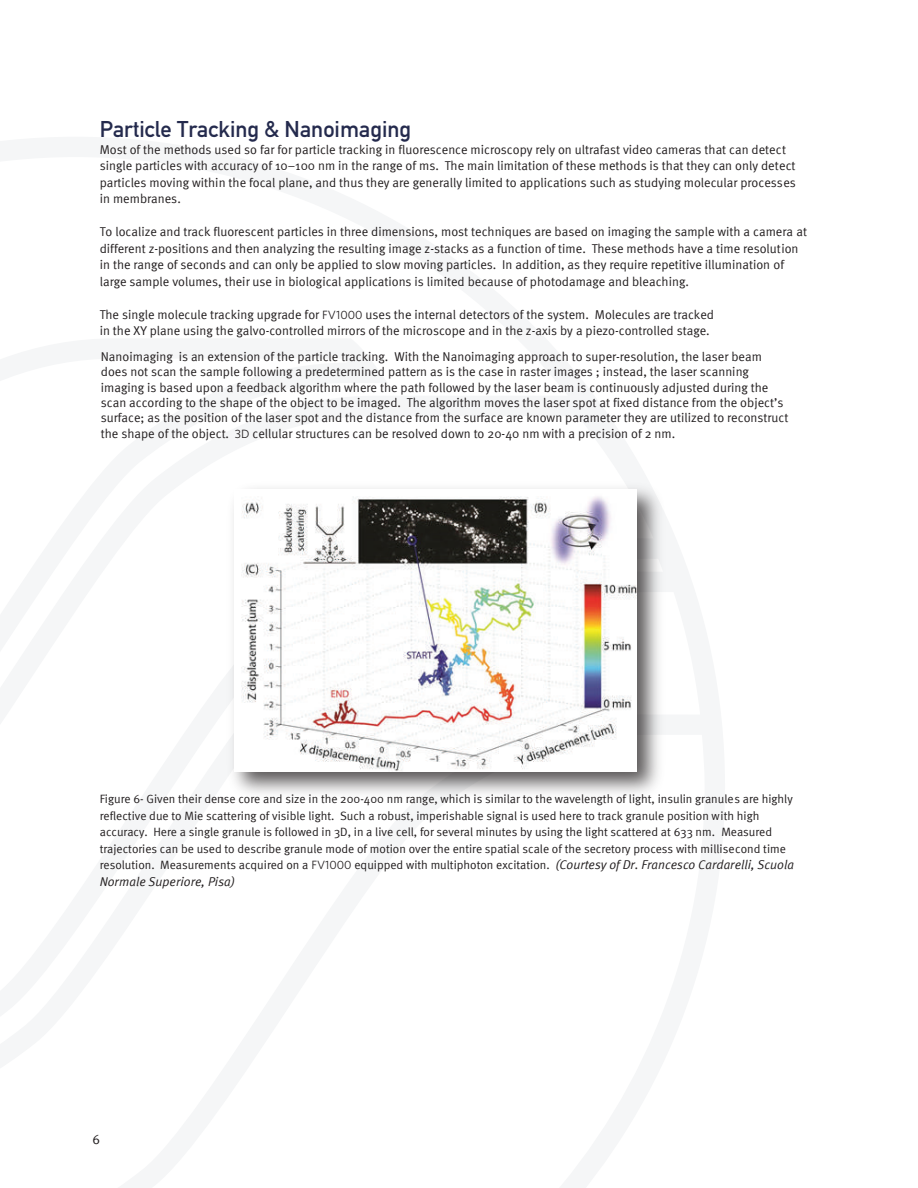
<style>
.page{position:relative;width:918px;height:1188px;background:#fff}
.page>*{position:absolute;margin:0;border:0;box-sizing:border-box;transform-origin:0 0}
.t1{font:22.5px "DIN Mittelschrift Std";color:#242a4d}
.t2{font:13.5px "Meta Normal";color:#231f20}
.t3{font:12.75px/16.5px "Meta Normal";color:#231f20}
.t4{font:italic 12.75px "Meta Normal LF";color:#231f20}
.t5{font:12px/16.5px "Meta Normal";color:#231f20}
.s1{font-family:"Whitney";font-size:12px}
.s2{font-family:"Whitney"}
.s3{font-family:"Meta Normal LF";font-style:italic;font-size:12.75px}
</style>
<div class="page">
<img style="left:226px;top:481px;width:440px;height:319px">
<img style="left:234px;top:489px;width:402px;height:282px">
<h1 class="t1" style="left:100px;top:116px;width:313px">Particle Tracking &amp; Nanoimaging</h1>
<p class="t3" style="left:100px;top:141px;width:698px">Most of the methods used so far for particle tracking in fluorescence microscopy rely on ultrafast video cameras that can detect single particles with accuracy of 10–100 nm in the range of ms. The main limitation of these methods is that they can only detect particles moving within the focal plane, and thus they are generally limited to applications such as studying molecular processes in membranes.</p>
<p class="t3" style="left:100px;top:223px;width:709px">To localize and track fluorescent particles in three dimensions, most techniques are based on imaging the sample with a camera at different z-positions and then analyzing the resulting image z-stacks as a function of time. These methods have a time resolution in the range of seconds and can only be applied to slow moving particles. In addition, as they require repetitive illumination of large sample volumes, their use in biological applications is limited because of photodamage and bleaching.</p>
<p class="t3" style="left:100px;top:306px;width:616px">The single molecule tracking upgrade for <span class="s1">FV1000</span> uses the internal detectors of the system. Molecules are tracked in the XY plane using the galvo-controlled mirrors of the microscope and in the z-axis by a piezo-controlled stage.</p>
<p class="t3" style="left:101px;top:349px;width:689px;line-height:15.3px">Nanoimaging is an extension of the particle tracking. With the Nanoimaging approach to super-resolution, the laser beam does not scan the sample following a predetermined pattern as is the case in raster images ; instead, the laser scanning imaging is based upon a feedback algorithm where the path followed by the laser beam is continuously adjusted during the scan according to the shape of the object to be imaged. The algorithm moves the laser spot at fixed distance from the object’s surface; as the position of the laser spot and the distance from the surface are known parameter they are utilized to reconstruct the shape of the object. <span class="s1">3D</span> cellular structures can be resolved down to 20-40 nm with a precision of 2 nm.</p>
<p class="t5" style="left:100px;top:791px;width:696px">Figure 6- Given their dense core and size in the 200-400 nm range, which is similar to the wavelength of light, insulin granules are highly reflective due to Mie scattering of visible light. Such a robust, imperishable signal is used here to track granule position with high accuracy. Here a single granule is followed in 3D, in a live cell, for several minutes by using the light scattered at 633 nm. Measured trajectories can be used to describe granule mode of motion over the entire spatial scale of the secretory process with millisecond time resolution. Measurements acquired on a <span class="s2">FV1000</span> equipped with multiphoton excitation. <span class="s3">(Courtesy of Dr. Francesco Cardarelli, Scuola</span></p>
<p class="t4" style="left:100px;top:874px;width:137px">Normale Superiore, Pisa)</p>
<p class="t2" style="left:93px;top:1132px;width:9px">6</p>
</div>
